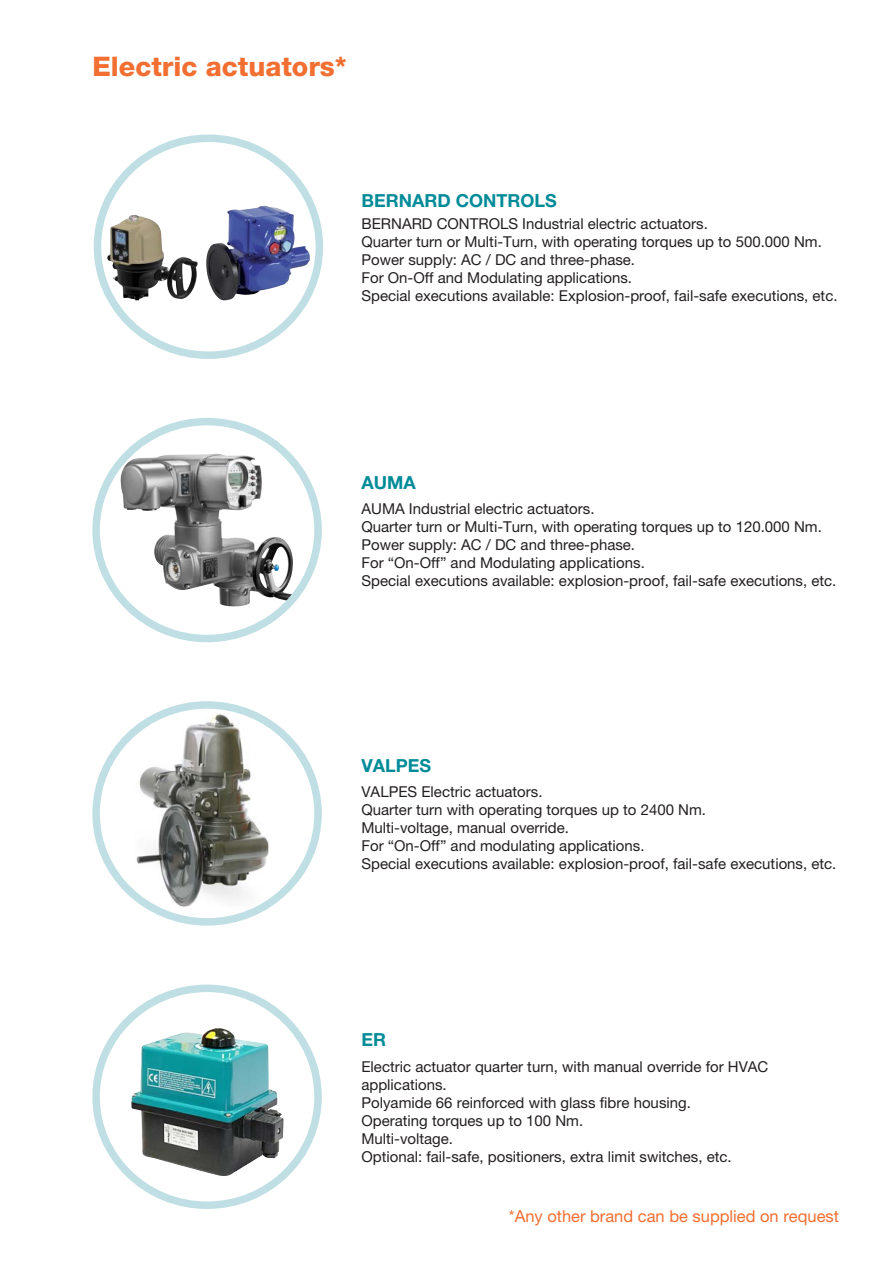
<style>
.page{position:relative;width:893px;height:1263px;background:#fff}
.page>*{position:absolute;margin:0;border:0;box-sizing:border-box;transform-origin:0 0}
.t1{font:800 27px "Helvetica Neue";color:#f36e31}
.t2{font:700 18px "Helvetica Neue";color:#008b98}
.t3{font:16.5px "Helvetica Neue";color:#f36e31}
.t4{font:15px/18px "Helvetica Neue";color:#231f20}
</style>
<div class="page">
<img style="left:120px;top:454px;width:174px;height:152px">
<div style="left:92px;top:418px;width:230px;height:224px;border:8px solid #c0dfe4;border-radius:50%"></div>
<div style="left:94px;top:135px;width:229px;height:224px;border:8px solid #c0dfe4;border-radius:50%"></div>
<img style="left:106px;top:163px;width:205px;height:165px">
<img style="left:135px;top:713px;width:133px;height:197px">
<div style="left:92px;top:701px;width:230px;height:225px;border:8px solid #c0dfe4;border-radius:50%"></div>
<img style="left:99px;top:1011px;width:217px;height:172px">
<div style="left:92px;top:984px;width:230px;height:225px;border:8px solid #c0dfe4;border-radius:50%"></div>
<p class="t1" style="left:92px;top:50px;width:256px">Electric actuators*</p>
<p class="t2" style="left:361px;top:189px;width:197px">BERNARD CONTROLS</p>
<p class="t4" style="left:361px;top:215px;width:348px">BERNARD CONTROLS Industrial electric actuators.</p>
<p class="t4" style="left:361px;top:233px;width:462px">Quarter turn or Multi-Turn, with operating torques up to 500.000 Nm.</p>
<p class="t4" style="left:361px;top:251px;width:275px">Power supply: AC / DC and three-phase.</p>
<p class="t4" style="left:361px;top:269px;width:272px">For On-Off and Modulating applications.</p>
<p class="t4" style="left:361px;top:287px;width:478px">Special executions available: Explosion-proof, fail-safe executions, etc.</p>
<p class="t2" style="left:361px;top:471px;width:56px">AUMA</p>
<p class="t4" style="left:361px;top:499px;width:235px">AUMA Industrial electric actuators.</p>
<p class="t4" style="left:361px;top:517px;width:462px">Quarter turn or Multi-Turn, with operating torques up to 120.000 Nm.<br>Power supply: AC / DC and three-phase.</p>
<p class="t4" style="left:361px;top:553px;width:285px">For “On-Off” and Modulating applications.</p>
<p class="t4" style="left:361px;top:571px;width:477px">Special executions available: explosion-proof, fail-safe executions, etc.</p>
<p class="t2" style="left:361px;top:754px;width:71px">VALPES</p>
<p class="t4" style="left:361px;top:783px;width:183px">VALPES Electric actuators.</p>
<p class="t4" style="left:361px;top:801px;width:346px">Quarter turn with operating torques up to 2400 Nm.</p>
<p class="t4" style="left:361px;top:819px;width:209px">Multi-voltage, manual override.</p>
<p class="t4" style="left:361px;top:837px;width:285px">For “On-Off” and modulating applications.</p>
<p class="t4" style="left:361px;top:855px;width:477px">Special executions available: explosion-proof, fail-safe executions, etc.</p>
<p class="t2" style="left:361px;top:1029px;width:26px">ER</p>
<p class="t4" style="left:361px;top:1057px;width:408px">Electric actuator quarter turn, with manual override for HVAC</p>
<p class="t4" style="left:361px;top:1075px;width:87px">applications.</p>
<p class="t4" style="left:361px;top:1093px;width:331px">Polyamide 66 reinforced with glass fibre housing.</p>
<p class="t4" style="left:361px;top:1111px;width:223px">Operating torques up to 100 Nm.</p>
<p class="t4" style="left:361px;top:1129px;width:93px">Multi-voltage.</p>
<p class="t4" style="left:361px;top:1147px;width:372px">Optional: fail-safe, positioners, extra limit switches, etc.</p>
<p class="t3" style="left:509px;top:1206px;width:332px">*Any other brand can be supplied on request</p>
</div>
